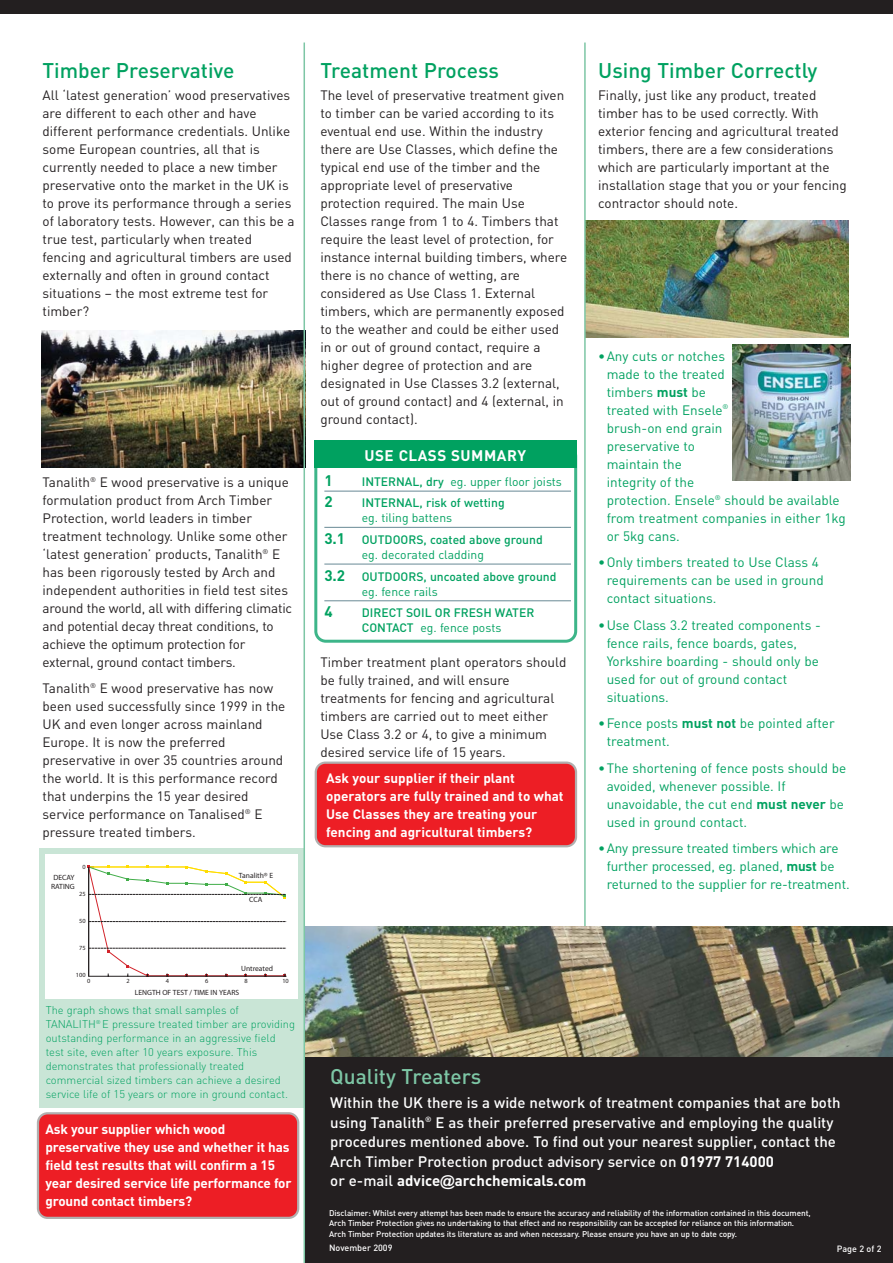
<style>
.page{position:relative;width:893px;height:1263px;background:#fff}
.page>*{position:absolute;margin:0;border:0;box-sizing:border-box;transform-origin:0 0}
.t1{font:500 21px "DIN";color:#00a160}
.t2{font:500 21px "DIN";color:#7dc6a5}
.t3{font:700 15.15px "DIN";letter-spacing:.035em;color:#fff}
.t4{font:700 15.15px "DIN";color:#00a160}
.t5{font:500 15px/19.5px "DIN";color:#fff}
.t6{font:13.5px/18px "DIN";color:#231f20}
.t7{font:13.5px/18px "DIN";color:#00a160}
.t8{font:700 13.5px/18px "DIN";letter-spacing:-.01em;color:#fff}
.t9{font:500 12.15px/21.6px "DIN";color:#00a160}
.t10{font:12.15px "DIN";color:#00a160}
.t11{font:300 11.1px/14px "DIN";color:#00a160}
.t12{font:500 9px "DIN";color:#fff}
.t13{font:500 8.25px/10.5px "DIN";letter-spacing:-.01em;color:#fff}
.t14{font:7.5px/9.3px "Myriad";color:#231f20;text-align:center}
.t15{font:6.3px "Myriad";color:#231f20}
.s1{font-weight:500}
.s2{font-weight:400}
.s3{font-weight:700;font-size:15.15px}
.s4{font-weight:700}
.s5{font-family:"Arial";font-weight:700}
</style>
<div class="page">
<div style="left:304px;top:958px;width:589px;height:305px;background:#231f20"></div>
<svg style="left:315px;top:761px;width:262px;height:86px;background:#e9292f"></svg>
<svg style="left:37px;top:1112px;width:262px;height:107px;background:#e9272d"></svg>
<div style="left:40px;top:848px;width:264px;height:260px;background:#c9e5d6"></div>
<div style="left:45px;top:854px;width:253px;height:144px;background:#fff"></div>
<svg style="left:87px;top:866px;width:199px;height:111px"></svg>
<svg style="left:314px;top:468px;width:263px;height:175px"></svg>
<hr style="left:324px;top:491px;width:247px;height:1px;background:#688995">
<hr style="left:324px;top:527px;width:247px;height:1px;background:#688995">
<hr style="left:324px;top:564px;width:247px;height:1px;background:#688995">
<hr style="left:324px;top:600px;width:247px;height:1px;background:#688995">
<div style="left:314px;top:440px;width:263px;height:28px;background:#00a160"></div>
<img style="left:586px;top:221px;width:263px;height:116px">
<img style="left:733px;top:345px;width:117px;height:136px">
<img style="left:41px;top:330px;width:263px;height:138px">
<hr style="left:584px;top:43px;width:2px;height:913px;background:#7dc6a5">
<div style="left:0;top:0;width:893px;height:14px;background:#231f20"></div>
<img style="left:305px;top:926px;width:587px;height:131px">
<hr style="left:304px;top:43px;width:1px;height:1220px;background:#7dc6a5">
<h1 class="t1" style="left:43px;top:63px;width:194px">Timber Preservative</h1>
<p class="t6" style="left:43px;top:88px;width:254px">All ‘latest generation’ wood preservatives are different to each other and have different performance credentials. Unlike some European countries, all that is currently needed to place a new timber preservative onto the market in the UK is to prove its performance through a series of laboratory tests. However, can this be a true test, particularly when treated fencing and agricultural timbers are used externally and often in ground contact situations – the most extreme test for timber?</p>
<p class="t6" style="left:43px;top:474px;width:251px">Tanalith<sup>®</sup> E wood preservative is a unique formulation product from Arch Timber Protection, world leaders in timber treatment technology. Unlike some other ‘latest generation’ products, Tanalith<sup>®</sup> E has been rigorously tested by Arch and independent authorities in field test sites around the world, all with differing climatic and potential decay threat conditions, to achieve the optimum protection for external, ground contact timbers.</p>
<p class="t6" style="left:43px;top:681px;width:244px">Tanalith<sup>®</sup> E wood preservative has now been used successfully since 1999 in the UK and even longer across mainland Europe. It is now the preferred preservative in over 35 countries around the world. It is this performance record that underpins the 15 year desired service performance on Tanalised<sup>®</sup> E pressure treated timbers.</p>
<p class="t15" style="left:82px;top:865px;width:5px">0</p>
<p class="t15" style="left:79px;top:892px;width:8px">25</p>
<p class="t15" style="left:79px;top:919px;width:8px">50</p>
<p class="t15" style="left:79px;top:945px;width:8px">75</p>
<p class="t15" style="left:76px;top:972px;width:11px">100</p>
<p class="t14" style="left:51px;top:873px;width:25px">DECAY<br>RATING</p>
<p class="t14" style="left:239px;top:871px;width:36px">Tanalith® E</p>
<p class="t14" style="left:249px;top:895px;width:15px">CCA</p>
<p class="t14" style="left:241px;top:964px;width:33px">Untreated</p>
<p class="t15" style="left:87px;top:979px;width:5px">0</p>
<p class="t15" style="left:126px;top:979px;width:5px">2</p>
<p class="t15" style="left:166px;top:979px;width:5px">4</p>
<p class="t15" style="left:205px;top:979px;width:5px">6</p>
<p class="t15" style="left:244px;top:979px;width:5px">8</p>
<p class="t15" style="left:282px;top:979px;width:8px">10</p>
<p class="t14" style="left:135px;top:988px;width:106px">LENGTH OF TEST / TIME IN YEARS</p>
<p class="t11" style="left:46px;top:1005px;width:251px">The graph shows that small samples of TANALITH<sup>®</sup> E pressure treated timber are providing outstanding performance in an aggressive field test site, even after 10 years exposure. This demonstrates that professionally treated commercial sized timbers can achieve a desired service life of 15 years or more in ground contact.</p>
<p class="t8" style="left:45px;top:1121px;width:248px">Ask your supplier which wood preservative they use and whether it has field test results that will confirm a 15 year desired service life performance for ground contact timbers?</p>
<h1 class="t1" style="left:320px;top:63px;width:180px">Treatment Process</h1>
<p class="t6" style="left:320px;top:88px;width:248px">The level of preservative treatment given to timber can be varied according to its eventual end use. Within the industry there are Use Classes, which define the typical end use of the timber and the appropriate level of preservative protection required. The main Use Classes range from 1 to 4. Timbers that require the least level of protection, for instance internal building timbers, where there is no chance of wetting, are considered as Use Class 1. External timbers, which are permanently exposed to the weather and could be either used in or out of ground contact, require a higher degree of protection and are designated in Use Classes 3.2 (external, out of ground contact) and 4 (external, in ground contact).</p>
<p class="t3" style="left:365px;top:450px;width:163px">USE CLASS SUMMARY</p>
<p class="t4" style="left:324px;top:475px;width:10px">1</p>
<p class="t10" style="left:362px;top:477px;width:202px"><span class="s1">INTERNAL, dry</span> eg. upper floor joists</p>
<p class="t4" style="left:324px;top:496px;width:10px">2</p>
<p class="t9" style="left:362px;top:493px;width:144px">INTERNAL, risk of wetting</p>
<p class="t9" style="left:324px;top:509px;width:220px;text-indent:37px"><span class="s2">eg. tiling battens<br></span><span class="s3">3.1</span> OUTDOORS, coated above ground</p>
<p class="t9" style="left:324px;top:545px;width:234px;text-indent:37px"><span class="s2">eg. decorated cladding<br></span><span class="s3">3.2</span> OUTDOORS, uncoated above ground</p>
<p class="t10" style="left:362px;top:587px;width:78px">eg. fence rails</p>
<p class="t4" style="left:324px;top:606px;width:10px">4</p>
<p class="t9" style="left:362px;top:607px;width:174px;line-height:15.1px">DIRECT SOIL OR FRESH WATER<br>CONTACT <span class="s2">eg. fence posts</span></p>
<p class="t6" style="left:320px;top:654px;width:248px">Timber treatment plant operators should be fully trained, and will ensure treatments for fencing and agricultural timbers are carried out to meet either Use Class 3.2 or 4, to give a minimum desired service life of 15 years.</p>
<p class="t8" style="left:326px;top:771px;width:239px">Ask your supplier if their plant operators are fully trained and to what Use Classes they are treating your fencing and agricultural timbers?</p>
<h1 class="t1" style="left:598px;top:63px;width:221px">Using Timber Correctly</h1>
<p class="t6" style="left:598px;top:88px;width:250px">Finally, just like any product, treated timber has to be used correctly. With exterior fencing and agricultural treated timbers, there are a few considerations which are particularly important at the installation stage that you or your fencing contractor should note.</p>
<p class="t7" style="left:607px;top:348px;width:241px;text-indent:-9px">•Any cuts or notches<br>made to the treated<br>timbers <span class="s4">must</span> be<br>treated with Ensele<sup>®<br></sup>brush-on end grain<br>preservative to<br>maintain the<br>integrity of the<br>protection. Ensele<sup>®</sup> should be available from treatment companies in either 1kg or 5kg cans.</p>
<p class="t7" style="left:607px;top:555px;width:219px;text-indent:-9px">•Only timbers treated to Use Class 4 requirements can be used in ground contact situations.</p>
<p class="t7" style="left:607px;top:617px;width:216px;text-indent:-9px">•Use Class 3.2 treated components - fence rails, fence boards, gates,<br>Yorkshire boarding - should only be used for out of ground contact situations.</p>
<p class="t7" style="left:607px;top:716px;width:230px;text-indent:-9px">•Fence posts <span class="s4">must not</span> be pointed after treatment.</p>
<p class="t7" style="left:607px;top:760px;width:241px;text-indent:-9px">•The shortening of fence posts should be avoided, whenever possible. If unavoidable, the cut end <span class="s4">must never</span> be used in ground contact.</p>
<p class="t7" style="left:607px;top:841px;width:245px;text-indent:-9px">•Any pressure treated timbers which are further processed, eg. planed, <span class="s4">must</span> be returned to the supplier for re-treatment.</p>
<h1 class="t2" style="left:330px;top:1069px;width:153px">Quality Treaters</h1>
<p class="t5" style="left:330px;top:1095px;width:512px">Within the UK there is a wide network of treatment companies that are both using Tanalith<sup>®</sup> E as their preferred preservative and employing the quality procedures mentioned above. To find out your nearest supplier, contact the Arch Timber Protection product advisory service on <span class="s4">01977 714000<br></span>or e-mail <span class="s4">advice</span><span class="s5">@</span><span class="s4">archchemicals.com</span></p>
<p class="t13" style="left:329px;top:1208px;width:483px">Disclaimer: Whilst every attempt has been made to ensure the accuracy and reliability of the information contained in this document,<br>Arch Timber Protection gives no undertaking to that effect and no responsibility can be accepted for reliance on this information.<br>Arch Timber Protection updates its literature as and when necessary. Please ensure you have an up to date copy.</p>
<p class="t12" style="left:329px;top:1245px;width:65px">November 2009</p>
<p class="t12" style="left:837px;top:1245px;width:46px">Page 2 of 2</p>
</div>
